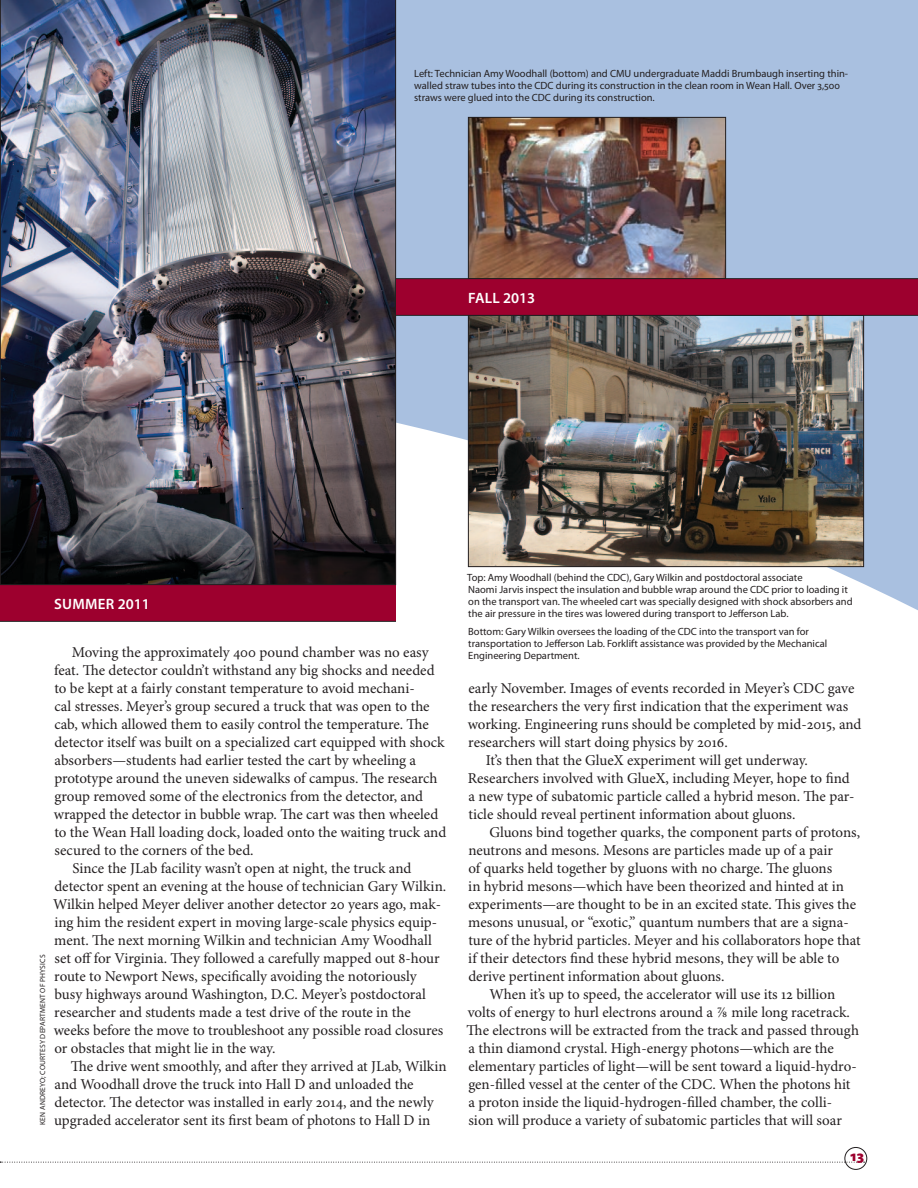
<style>
.page{position:relative;width:918px;height:1188px;background:#a9c0e0}
.page>*{position:absolute;margin:0;border:0;box-sizing:border-box;transform-origin:0 0}
.t1{font:15px "Minion Pro";color:#231f20}
.t2{font:600 15px "Myriad Pro";letter-spacing:.01em;color:#fff}
.t3{font:900 15px "Myriad Pro";color:#9d002e}
.t4{font:10.5px/12px "Myriad Pro";color:#231f20}
.t5{font:7.5px "Myriad Pro";letter-spacing:.02em;color:#231f20}
</style>
<div class="page">
<div style="left:0;top:364px;width:918px;height:824px;background:#fff"></div>
<div style="left:0;top:585px;width:396px;height:36px;background:#9d002e"></div>
<img style="left:470px;top:119px;width:254px;height:158px">
<div style="left:468px;top:117px;width:258px;height:162px;border:1px solid #231f20"></div>
<img style="left:470px;top:317px;width:392px;height:248px">
<div style="left:468px;top:315px;width:396px;height:252px;border:1px solid #231f20"></div>
<img style="left:0;top:0;width:396px;height:585px">
<div style="left:396px;top:279px;width:522px;height:36px;background:#9d002e"></div>
<hr style="left:396px;top:278px;width:522px;height:1px;background:#231f20">
<hr style="left:0;top:621px;width:396px;height:1px;background:#231f20">
<hr style="left:396px;top:315px;width:522px;height:1px;background:#231f20">
<svg style="left:0;top:1162px;width:865px;height:1px"></svg>
<div style="left:845px;top:1147px;width:22px;height:23px;border:1px solid #231f20;border-radius:50%"></div>
<p class="t4" style="left:414px;top:68px;width:436px">Left: Technician Amy Woodhall (bottom) and CMU undergraduate Maddi Brumbaugh inserting thin&shy;walled straw tubes into the CDC during its construction in the clean room in Wean Hall. Over 3,500 straws were glued into the CDC during its construction.</p>
<p class="t2" style="left:468px;top:289px;width:9px">FALL</p>
<p class="t2" style="left:503px;top:289px;width:34px">2013</p>
<p class="t2" style="left:54px;top:595px;width:21px">SUMM</p>
<p class="t2" style="left:98px;top:595px;width:53px">ER 2011</p>
<p class="t1" style="left:72px;top:643px;width:358px">Moving the approximately 400 pound chamber was no easy</p>
<p class="t1" style="left:54px;top:661px;width:382px">feat. The detector couldn’t withstand any big shocks and needed</p>
<p class="t1" style="left:54px;top:679px;width:362px">to be kept at a fairly constant temperature to avoid mechani-</p>
<p class="t1" style="left:54px;top:697px;width:377px">cal stresses. Meyer’s group secured a truck that was open to the</p>
<p class="t1" style="left:54px;top:715px;width:376px">cab, which allowed them to easily control the temperature. The</p>
<p class="t1" style="left:54px;top:733px;width:392px">detector itself was built on a specialized cart equipped with shock</p>
<p class="t1" style="left:55px;top:751px;width:363px">absorbers—students had earlier tested the cart by wheeling a</p>
<p class="t1" style="left:54px;top:769px;width:385px">prototype around the uneven sidewalks of campus. The research</p>
<p class="t1" style="left:54px;top:787px;width:370px">group removed some of the electronics from the detector, and</p>
<p class="t1" style="left:54px;top:805px;width:386px">wrapped the detector in bubble wrap. The cart was then wheeled</p>
<p class="t1" style="left:54px;top:823px;width:393px">to the Wean Hall loading dock, loaded onto the waiting truck and</p>
<p class="t1" style="left:55px;top:841px;width:201px">secured to the corners of the bed.</p>
<p class="t1" style="left:72px;top:859px;width:341px">Since the JLab facility wasn’t open at night, the truck and</p>
<p class="t1" style="left:54px;top:877px;width:393px">detector spent an evening at the house of technician Gary Wilkin.</p>
<p class="t1" style="left:53px;top:895px;width:390px">Wilkin helped Meyer deliver another detector 20 years ago, mak-</p>
<p class="t1" style="left:54px;top:913px;width:384px">ing him the resident expert in moving large-scale physics equip-</p>
<p class="t1" style="left:54px;top:931px;width:379px">ment. The next morning Wilkin and technician Amy Woodhall</p>
<p class="t1" style="left:55px;top:949px;width:387px">set off for Virginia. They followed a carefully mapped out 8-hour</p>
<p class="t1" style="left:54px;top:967px;width:364px">route to Newport News, specifically avoiding the notoriously</p>
<p class="t1" style="left:55px;top:985px;width:373px">busy highways around Washington, D.C. Meyer’s postdoctoral</p>
<p class="t1" style="left:54px;top:1003px;width:358px">researcher and students made a test drive of the route in the</p>
<p class="t1" style="left:54px;top:1021px;width:391px">weeks before the move to troubleshoot any possible road closures</p>
<p class="t1" style="left:54px;top:1039px;width:222px">or obstacles that might lie in the way.</p>
<p class="t1" style="left:71px;top:1057px;width:378px">The drive went smoothly, and after they arrived at JLab, Wilkin</p>
<p class="t1" style="left:55px;top:1075px;width:361px">and Woodhall drove the truck into Hall D and unloaded the</p>
<p class="t1" style="left:54px;top:1093px;width:381px">detector. The detector was installed in early 2014, and the newly</p>
<p class="t1" style="left:54px;top:1111px;width:378px">upgraded accelerator sent its first beam of photons to Hall D in</p>
<p class="t5" style="left:38px;top:993px;width:39px;rotate:-90deg">of Phys ics</p>
<p class="t5" style="left:38px;top:1039px;width:14px;rotate:-90deg">Department</p>
<p class="t5" style="left:38px;top:1125px;width:70px;rotate:-90deg">Ken Andreyo ; Courtesy</p>
<p class="t4" style="left:467px;top:572px;width:387px">Top: Amy Woodhall (behind the CDC), Gary Wilkin and postdoctoral associate<br>Naomi Jarvis inspect the insulation and bubble wrap around the CDC prior to loading it on the transport van. The wheeled cart was specially designed with shock absorbers and the air pressure in the tires was lowered during transport to Jefferson Lab.</p>
<p class="t4" style="left:468px;top:626px;width:361px">Bottom: Gary Wilkin oversees the loading of the CDC into the transport van for transportation to Jefferson Lab. Forklift assistance was provided by the Mechanical<br>Engineering Department.</p>
<p class="t1" style="left:468px;top:679px;width:387px">early November. Images of events recorded in Meyer’s CDC gave</p>
<p class="t1" style="left:468px;top:697px;width:381px">the researchers the very first indication that the experiment was</p>
<p class="t1" style="left:468px;top:715px;width:395px">working. Engineering runs should be completed by mid-2015, and</p>
<p class="t1" style="left:468px;top:733px;width:261px">researchers will start doing physics by 2016.</p>
<p class="t1" style="left:486px;top:751px;width:324px">It’s then that the GlueX experiment will get underway.</p>
<p class="t1" style="left:468px;top:769px;width:383px">Researchers involved with GlueX, including Meyer, hope to find</p>
<p class="t1" style="left:469px;top:787px;width:387px">a new type of subatomic particle called a hybrid meson. The par-</p>
<p class="t1" style="left:468px;top:805px;width:329px">ticle should reveal pertinent information about gluons.</p>
<p class="t1" style="left:489px;top:823px;width:372px">Gluons bind together quarks, the component parts of protons,</p>
<p class="t1" style="left:468px;top:841px;width:366px">neutrons and mesons. Mesons are particles made up of a pair</p>
<p class="t1" style="left:468px;top:859px;width:365px">of quarks held together by gluons with no charge. The gluons</p>
<p class="t1" style="left:468px;top:877px;width:377px">in hybrid mesons—which have been theorized and hinted at in</p>
<p class="t1" style="left:468px;top:895px;width:389px">experiments—are thought to be in an excited state. This gives the</p>
<p class="t1" style="left:468px;top:913px;width:382px">mesons unusual, or “exotic,” quantum numbers that are a signa-</p>
<p class="t1" style="left:468px;top:931px;width:394px">ture of the hybrid particles. Meyer and his collaborators hope that</p>
<p class="t1" style="left:468px;top:949px;width:373px">if their detectors find these hybrid mesons, they will be able to</p>
<p class="t1" style="left:468px;top:967px;width:258px">derive pertinent information about gluons.</p>
<p class="t1" style="left:489px;top:985px;width:347px">When it’s up to speed, the accelerator will use its 12 billion</p>
<p class="t1" style="left:468px;top:1003px;width:384px">volts of energy to hurl electrons around a 7/8 mile long racetrack.</p>
<p class="t1" style="left:467px;top:1021px;width:394px">The electrons will be extracted from the track and passed through</p>
<p class="t1" style="left:469px;top:1039px;width:367px">a thin diamond crystal. High-energy photons—which are the</p>
<p class="t1" style="left:468px;top:1057px;width:390px">elementary particles of light—will be sent toward a liquid-hydro-</p>
<p class="t1" style="left:468px;top:1075px;width:384px">gen-filled vessel at the center of the CDC. When the photons hit</p>
<p class="t1" style="left:469px;top:1093px;width:365px">a proton inside the liquid-hydrogen-filled chamber, the colli-</p>
<p class="t1" style="left:469px;top:1111px;width:375px">sion will produce a variety of subatomic particles that will soar</p>
<p class="t3" style="left:850px;top:1147px;width:15px">13</p>
</div>
